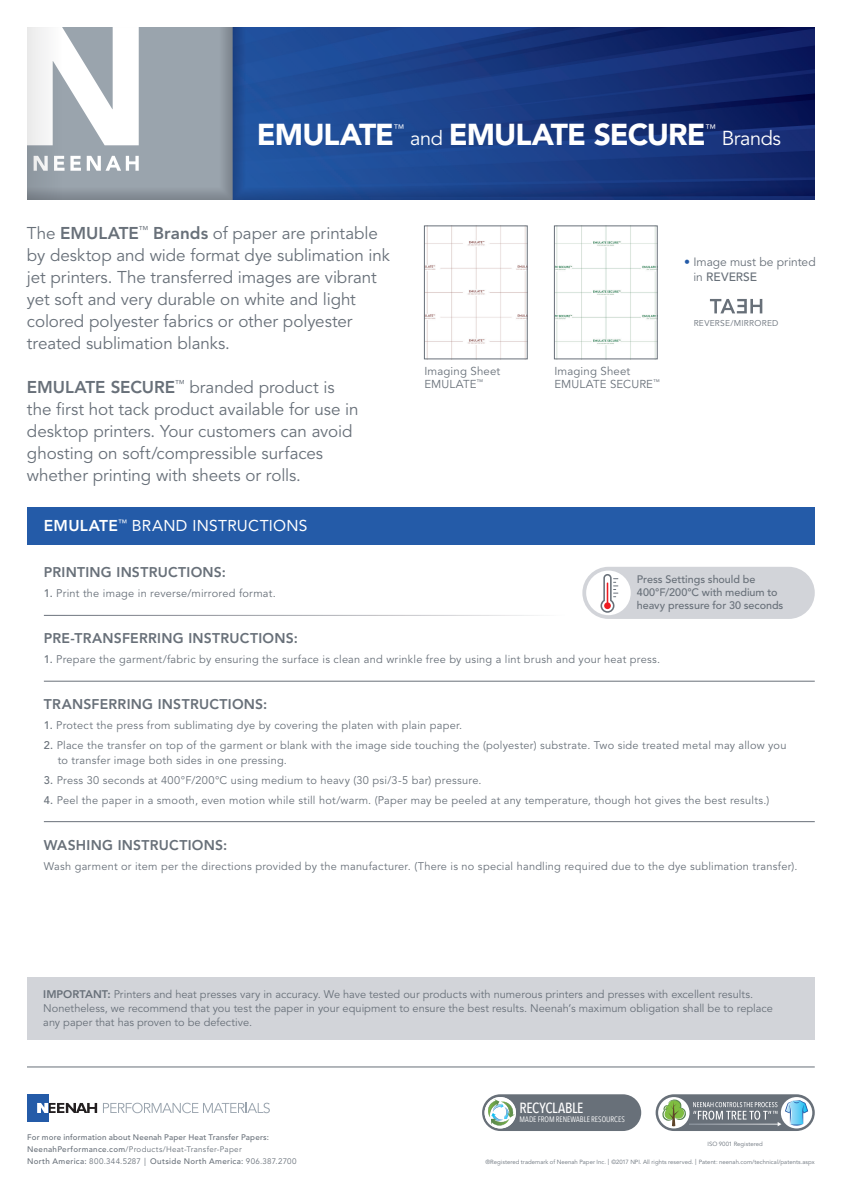
<style>
.page{position:relative;width:842px;height:1191px;background:#fff}
.page>*{position:absolute;margin:0;border:0;box-sizing:border-box;transform-origin:0 0}
.t1{font:900 30px "Avenir LT Std";letter-spacing:-.03em;color:#fff}
.t2{font:20px "Avenir LT Std";letter-spacing:-.025em;color:#fff}
.t3{font:17px/22px "Avenir LT Std";letter-spacing:-.005em;color:#687079}
.t4{font:15.6px "Avenir LT Std";letter-spacing:.015em;color:#fff}
.t5{font:500 14.7px "Avenir Next Condensed";letter-spacing:-.02em;color:#fff}
.t6{font:800 14px "Avenir LT Std";letter-spacing:.015em;color:#687079}
.t7{font:12px/14.4px "Avenir LT Std";letter-spacing:-.005em;color:#687079}
.t8{font:11.4px/12.9px "Avenir LT Std";letter-spacing:.01em;color:#687079}
.t9{font:11px/14.4px "Avenir LT Std";letter-spacing:.02em;color:#687079}
.t10{font:11px/14px "Avenir LT Std";color:#687079}
.t11{font:500 10.8px/12.9px "Avenir LT Std";letter-spacing:-.005em;color:#687079}
.t12{font:10.8px "Avenir LT Std";color:#fff}
.t13{font:8.4px "Avenir LT Std";letter-spacing:.03em;color:#687079}
.t14{font:500 8px/12px "Avenir LT Std";letter-spacing:.025em;color:#687079}
.t15{font:7.9px "Avenir Next Condensed";color:#fff}
.t16{font:6px "Avenir LT Std";letter-spacing:.005em;color:#687079}
.s1{font-weight:400;font-size:20px}
.s2{font-weight:800}
.s3{color:#245ba8}
.s4{font-weight:500}
.s5{font-weight:400}
.s6{font-weight:400;font-size:10.8px}
.s7{font-size:8.1px}
</style>
<div class="page">
<svg style="left:710px;top:299px;width:52px;height:14px"></svg>
<img style="left:556px;top:227px;width:100px;height:130px">
<div style="left:554px;top:225px;width:104px;height:134px;border:1px solid #687079"></div>
<img style="left:426px;top:227px;width:100px;height:130px">
<div style="left:424px;top:225px;width:104px;height:134px;border:1px solid #687079"></div>
<div style="left:482px;top:1094px;width:159px;height:37px;background:#687079;border-radius:18px"></div>
<div style="left:485px;top:1097px;width:31px;height:31px;background:#fff;border-radius:50%"></div>
<svg style="left:487px;top:1099px;width:28px;height:27px"></svg>
<div style="left:27px;top:507px;width:788px;height:38px;background:#245ba8"></div>
<div style="left:582px;top:567px;width:233px;height:52px;background:#d2d4d9;border-radius:26px"></div>
<div style="left:586px;top:570px;width:45px;height:45px;background:#fff;border-radius:50%"></div>
<svg style="left:600px;top:574px;width:18px;height:39px"></svg>
<hr style="left:44px;top:681px;width:771px;height:1px;background:#687079">
<hr style="left:44px;top:821px;width:771px;height:1px;background:#687079">
<div style="left:27px;top:977px;width:788px;height:62px;background:#d2d4d9"></div>
<hr style="left:27px;top:1066px;width:788px;height:1px;background:#687079">
<div style="left:656px;top:1094px;width:159px;height:37px;background:#687079;border-radius:18px"></div>
<div style="left:658px;top:1097px;width:31px;height:31px;background:#fff;border-radius:50%"></div>
<div style="left:781px;top:1097px;width:31px;height:31px;background:#fff;border-radius:50%"></div>
<svg style="left:662px;top:1099px;width:146px;height:27px"></svg>
<img style="left:62px;top:27px;width:753px;height:173px">
<svg style="left:62px;top:156px;width:19px;height:15px"></svg>
<svg style="left:87px;top:156px;width:52px;height:15px"></svg>
<svg style="left:62px;top:27px;width:77px;height:118px"></svg>
<svg style="left:27px;top:27px;width:35px;height:173px"></svg>
<svg style="left:103px;top:1102px;width:167px;height:11px"></svg>
<div style="left:27px;top:1094px;width:21px;height:27px;background:#245ba8"></div>
<svg style="left:37px;top:1103px;width:60px;height:10px"></svg>
<h1 class="t1" style="left:257px;top:117px;width:139px">EMULATE</h1>
<p class="t12" style="left:393px;top:122px;width:12px">™</p>
<h1 class="t1" style="left:410px;top:117px;width:297px"><span class="s1">and</span> EMULATE SECURE</h1>
<p class="t12" style="left:705px;top:122px;width:12px">™</p>
<h2 class="t2" style="left:722px;top:127px;width:61px">Brands</h2>
<p class="t3" style="left:27px;top:222px;width:365px">The <span class="s2">EMULATE</span><sup>™</sup> <span class="s2">Brands</span> of paper are printable by desktop and wide format dye sublimation ink jet printers. The transferred images are vibrant yet soft and very durable on white and light colored polyester fabrics or other polyester treated sublimation blanks.</p>
<h3 class="t3" style="left:27px;top:376px;width:333px"><span class="s2">EMULATE SECURE</span><sup>™</sup> branded product is the first hot tack product available for use in desktop printers. Your customers can avoid ghosting on soft/compressible surfaces whether printing with sheets or rolls.</h3>
<h3 class="t4" style="left:44px;top:517px;width:265px"><span class="s2">EMULATE</span><sup>™</sup> BRAND INSTRUCTIONS</h3>
<p class="t8" style="left:424px;top:365px;width:78px">Imaging Sheet<br>EMULATE<sup>™</sup></p>
<p class="t8" style="left:554px;top:365px;width:107px">Imaging Sheet<br>EMULATE SECURE<sup>™</sup></p>
<p class="t7" style="left:693px;top:255px;width:124px;text-indent:-9px"><span class="s3">•</span> Image must be printed in <span class="s4">REVERSE</span></p>
<p class="t13" style="left:694px;top:318px;width:86px">REVERSE/MIRRORED</p>
<p class="t6" style="left:44px;top:564px;width:184px">PRINTING INSTRUCTIONS:</p>
<p class="t9" style="left:44px;top:586px;width:233px"><span class="s4">1.</span> Print the image in reverse/mirrored format.</p>
<p class="t6" style="left:44px;top:630px;width:255px">PRE-TRANSFERRING INSTRUCTIONS:</p>
<p class="t9" style="left:44px;top:652px;width:618px"><span class="s4">1.</span> Prepare the garment/fabric by ensuring the surface is clean and wrinkle free by using a lint brush and your heat press.</p>
<p class="t6" style="left:44px;top:696px;width:225px">TRANSFERRING INSTRUCTIONS:</p>
<p class="t9" style="left:44px;top:718px;width:420px"><span class="s4">1.</span> Protect the press from sublimating dye by covering the platen with plain paper.</p>
<p class="t9" style="left:58px;top:738px;width:730px;text-indent:-14px"><span class="s4">2.</span> Place the transfer on top of the garment or blank with the image side touching the (polyester) substrate. Two side treated metal may allow you to transfer image both sides in one pressing.</p>
<p class="t9" style="left:44px;top:773px;width:439px"><span class="s4">3.</span> Press 30 seconds at 400°F/200°C using medium to heavy (30 psi/3-5 bar) pressure.</p>
<p class="t9" style="left:44px;top:793px;width:727px"><span class="s4">4.</span> Peel the paper in a smooth, even motion while still hot/warm. (Paper may be peeled at any temperature, though hot gives the best results.)</p>
<p class="t6" style="left:44px;top:836px;width:185px">WASHING INSTRUCTIONS:</p>
<p class="t9" style="left:44px;top:859px;width:755px">Wash garment or item per the directions provided by the manufacturer. (There is no special handling required due to the dye sublimation transfer).</p>
<p class="t11" style="left:637px;top:573px;width:148px">Press Settings should be<br>400°F/200°C with medium to heavy pressure for 30 seconds</p>
<p class="t10" style="left:43px;top:987px;width:731px"><span class="s2">IMPORTANT:</span> Printers and heat presses vary in accuracy. We have tested our products with numerous printers and presses with excellent results.<br>Nonetheless, we recommend that you test the paper in your equipment to ensure the best results. Neenah’s maximum obligation shall be to replace any paper that has proven to be defective.</p>
<p class="t14" style="left:27px;top:1131px;width:271px">For more information about Neenah Paper Heat Transfer Papers:<br>NeenahPerformance.com<span class="s5">/Products/Heat-Transfer-Paper<br></span>North America: <span class="s5">800.344.5287</span> <span class="s6">l</span> Outside North America: <span class="s5">906.387.2700</span></p>
<h3 class="t5" style="left:520px;top:1099px;width:65px">RECYCLABLE</h3>
<p class="t15" style="left:520px;top:1112px;width:107px">MADE FROM RENEWABLE RESOURCES</p>
<p class="t16" style="left:707px;top:1140px;width:57px">ISO 9001 Registered</p>
<p class="t16" style="left:485px;top:1158px;width:331px">®Registered trademark of Neenah Paper Inc. <span class="s7">l</span> ©2017 NPI. All rights reserved. <span class="s7">l</span> Patent: neenah.com/technical/patents.aspx</p>
</div>
